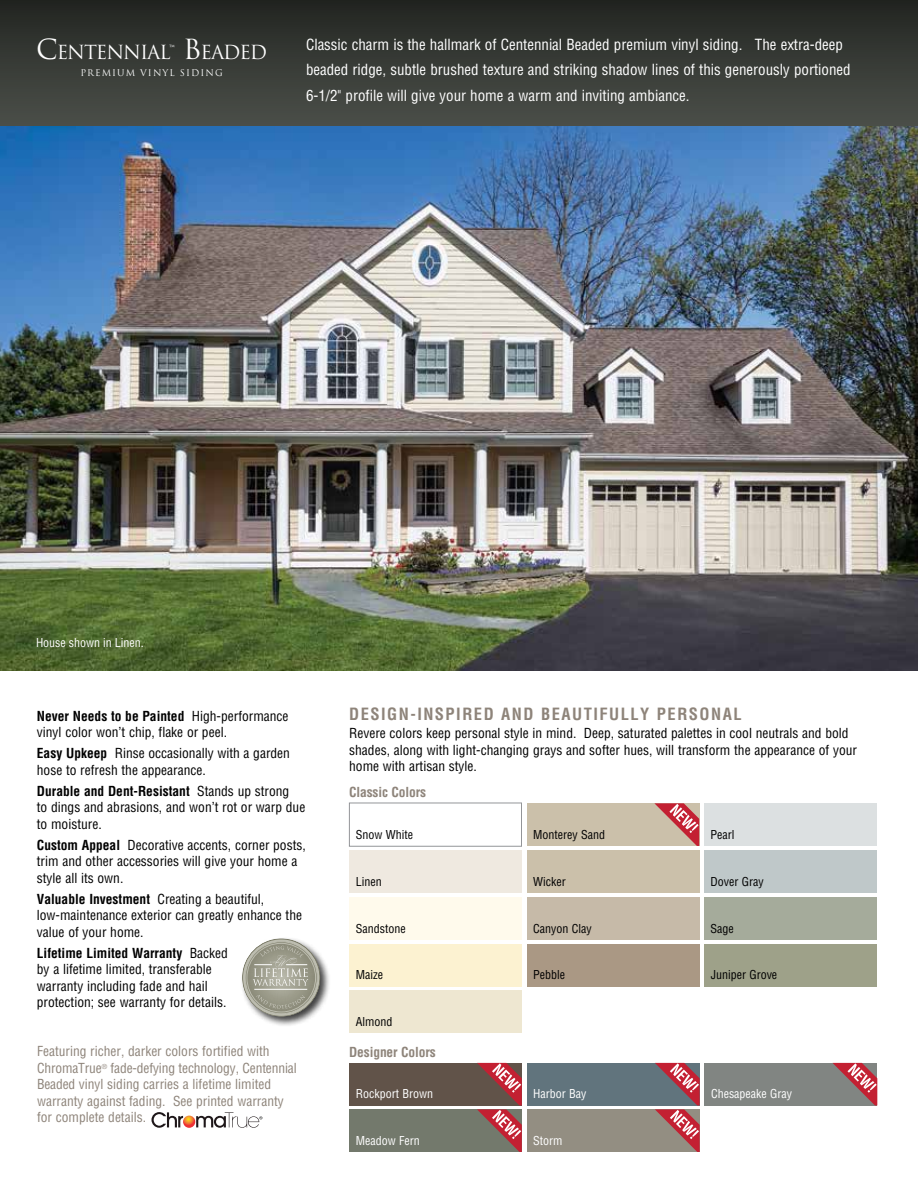
<style>
.page{position:relative;width:918px;height:1188px;background:#fff}
.page>*{position:absolute;margin:0;border:0;box-sizing:border-box;transform-origin:0 0}
.t1{font:18.9px "Trajan";letter-spacing:-.055em;color:#fff}
.t2{font:700 condensed 16.5px "Helvetica";letter-spacing:.09em;color:#8e847a}
.t3{font:condensed 15px/25.5px "Helvetica";color:#fff}
.t4{font:condensed 13.5px/16.5px "Helvetica";color:#000}
.t5{font:condensed 13.5px/16.5px "Helvetica";color:#8e847a}
.t6{font:700 condensed 13.5px "Helvetica";letter-spacing:-.01em;color:#8e847a}
.t7{font:condensed 12px "Helvetica";color:#000}
.t8{font:condensed 12px "Helvetica";color:#fff}
.t9{font:9px "Trajan";letter-spacing:.12em;color:#fff}
.t10{font:7.05px "Trajan";color:#fff}
.s1{font-size:27px}
.s2{font-weight:700}
</style>
<div class="page">
<div style="left:0;top:0;width:918px;height:132px;background:linear-gradient(to bottom,#222521,#4d514b)"></div>
<img style="left:0;top:126px;width:918px;height:545px">
<div style="left:240px;top:937px;width:91px;height:90px;background:#000;opacity:.75"></div>
<svg style="left:243px;top:939px;width:77px;height:77px"></svg>
<svg style="left:152px;top:1112px;width:110px;height:16px"></svg>
<div style="left:349px;top:990px;width:173px;height:43px;background:#eee7d1"></div>
<div style="left:527px;top:944px;width:172px;height:42px;background:#aa9884"></div>
<div style="left:349px;top:803px;width:173px;height:43px;background:#fff;border:1px solid #939598"></div>
<div style="left:527px;top:803px;width:172px;height:43px;background:#cbc0aa"></div>
<div style="left:704px;top:803px;width:173px;height:43px;background:#dce0e1"></div>
<div style="left:349px;top:851px;width:173px;height:42px;background:#efe9e0"></div>
<div style="left:527px;top:851px;width:172px;height:42px;background:#cbc0aa"></div>
<div style="left:704px;top:851px;width:173px;height:42px;background:#bfc8c9"></div>
<div style="left:349px;top:897px;width:173px;height:43px;background:#fffaec"></div>
<div style="left:527px;top:897px;width:172px;height:43px;background:#c6baa8"></div>
<div style="left:704px;top:897px;width:173px;height:43px;background:#a5ab9b"></div>
<div style="left:349px;top:944px;width:173px;height:42px;background:#fcf2d1"></div>
<div style="left:349px;top:1063px;width:173px;height:43px;background:#615349"></div>
<div style="left:527px;top:1063px;width:172px;height:43px;background:#61747d"></div>
<div style="left:704px;top:944px;width:173px;height:42px;background:#9ea189"></div>
<div style="left:349px;top:1109px;width:173px;height:43px;background:#73796c"></div>
<div style="left:705px;top:1063px;width:172px;height:43px;background:#818582"></div>
<div style="left:527px;top:1109px;width:172px;height:43px;background:#938e82"></div>
<svg style="left:654px;top:803px;width:45px;height:43px"></svg>
<svg style="left:477px;top:1063px;width:45px;height:89px"></svg>
<svg style="left:655px;top:1063px;width:45px;height:89px"></svg>
<svg style="left:833px;top:1063px;width:44px;height:43px"></svg>
<h1 class="t1" style="left:36px;top:41px;width:136px"><span class="s1">C</span>ENTENNIAL</h1>
<p class="t10" style="left:170px;top:43px;width:7px">™</p>
<h1 class="t1" style="left:183px;top:41px;width:86px"><span class="s1">B</span>EADED</h1>
<p class="t9" style="left:80px;top:67px;width:144px">PREMIUM VINYL SIDING</p>
<p class="t3" style="left:306px;top:31px;width:546px">Classic charm is the hallmark of Centennial Beaded premium vinyl siding. The extra-deep beaded ridge, subtle brushed texture and striking shadow lines of this generously portioned<br>6-1/2" profile will give your home a warm and inviting ambiance.</p>
<p class="t8" style="left:36px;top:635px;width:109px">House shown in Linen.</p>
<p class="t4" style="left:37px;top:707px;width:253px"><span class="s2">Never Needs to be Painted</span> High-performance vinyl color won’t chip, flake or peel.</p>
<p class="t4" style="left:37px;top:745px;width:255px"><span class="s2">Easy Upkeep</span> Rinse occasionally with a garden hose to refresh the appearance.</p>
<p class="t4" style="left:37px;top:782px;width:270px"><span class="s2">Durable and Dent-Resistant</span> Stands up strong<br>to dings and abrasions, and won’t rot or warp due to moisture.</p>
<p class="t4" style="left:37px;top:836px;width:270px"><span class="s2">Custom Appeal</span> Decorative accents, corner posts, trim and other accessories will give your home a style all its own.</p>
<p class="t4" style="left:37px;top:890px;width:267px"><span class="s2">Valuable Investment</span> Creating a beautiful, low-maintenance exterior can greatly enhance the value of your home.</p>
<p class="t4" style="left:37px;top:944px;width:193px"><span class="s2">Lifetime Limited Warranty</span> Backed by a lifetime limited, transferable warranty including fade and hail protection; see warranty for details.</p>
<p class="t5" style="left:37px;top:1043px;width:261px">Featuring richer, darker colors fortified with ChromaTrue<sup>®</sup> fade-defying technology, Centennial Beaded vinyl siding carries a lifetime limited warranty against fading. See printed warranty for complete details.</p>
<p class="t2" style="left:349px;top:704px;width:394px">DESIGN-INSPIRED AND BEAUTIFULLY PERSONAL</p>
<p class="t4" style="left:349px;top:725px;width:509px">Revere colors keep personal style in mind. Deep, saturated palettes in cool neutrals and bold shades, along with light-changing grays and softer hues, will transform the appearance of your home with artisan style.</p>
<p class="t6" style="left:349px;top:784px;width:78px">Classic Colors</p>
<p class="t7" style="left:356px;top:827px;width:59px">Snow White</p>
<p class="t7" style="left:533px;top:827px;width:73px">Monterey Sand</p>
<p class="t7" style="left:710px;top:827px;width:25px">Pearl</p>
<p class="t7" style="left:356px;top:874px;width:27px">Linen</p>
<p class="t7" style="left:533px;top:874px;width:34px">Wicker</p>
<p class="t7" style="left:710px;top:874px;width:55px">Dover Gray</p>
<p class="t7" style="left:356px;top:921px;width:51px">Sandstone</p>
<p class="t7" style="left:533px;top:921px;width:60px">Canyon Clay</p>
<p class="t7" style="left:710px;top:921px;width:25px">Sage</p>
<p class="t7" style="left:356px;top:967px;width:29px">Maize</p>
<p class="t7" style="left:711px;top:967px;width:68px">Juniper Grove</p>
<p class="t7" style="left:533px;top:967px;width:33px">Pebble</p>
<p class="t7" style="left:356px;top:1014px;width:38px">Almond</p>
<p class="t6" style="left:349px;top:1044px;width:88px">Designer Colors</p>
<p class="t8" style="left:356px;top:1087px;width:79px">Rockport Brown</p>
<p class="t8" style="left:533px;top:1087px;width:55px">Harbor Bay</p>
<p class="t8" style="left:356px;top:1133px;width:65px">Meadow Fern</p>
<p class="t8" style="left:533px;top:1133px;width:31px">Storm</p>
<p class="t8" style="left:711px;top:1087px;width:83px">Chesapeake Gray</p>
</div>
